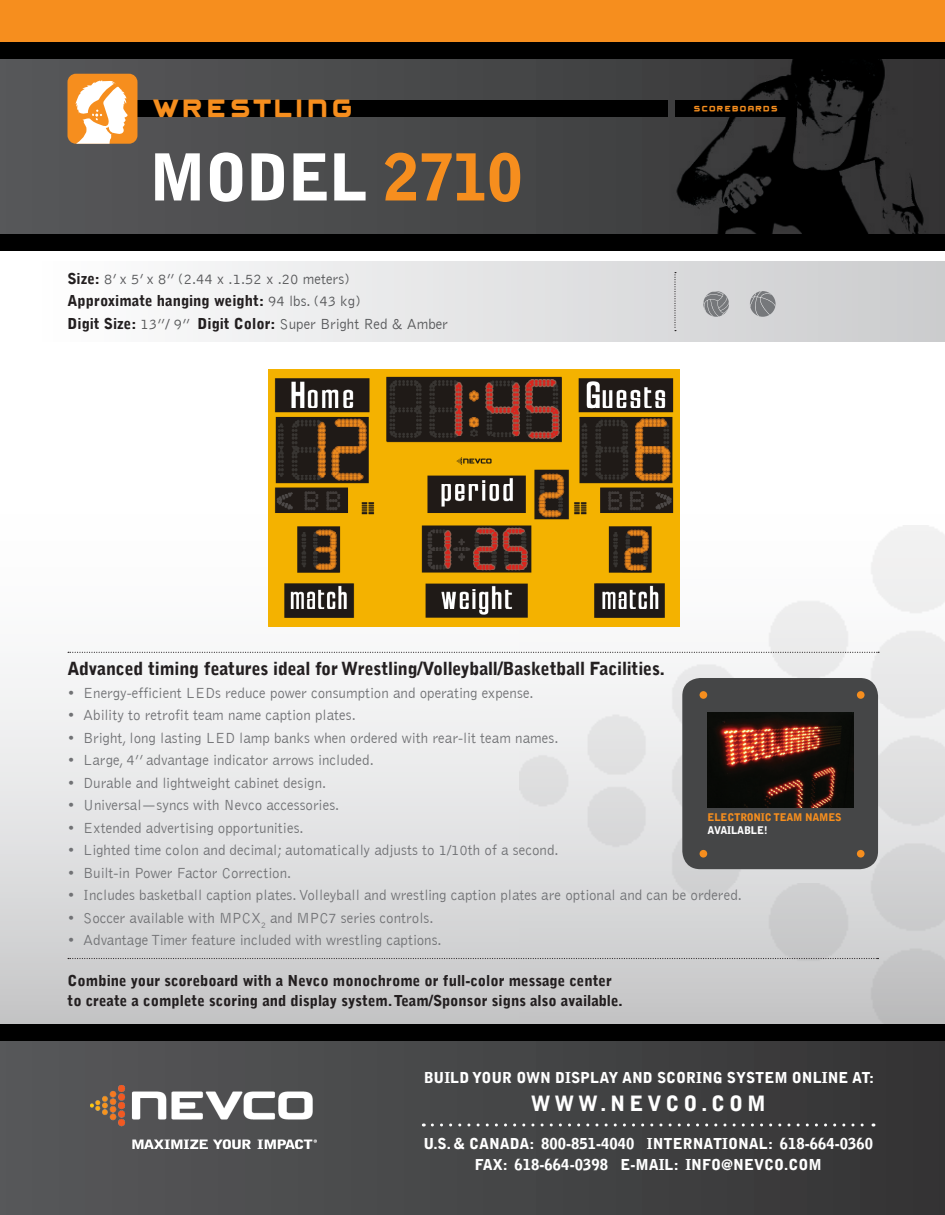
<style>
.page{position:relative;width:945px;height:1215px;background:#fff}
.page>*{position:absolute;margin:0;border:0;box-sizing:border-box;transform-origin:0 0}
.t1{font:900 64.2px "Bell Gothic";letter-spacing:-.02em;color:#fff}
.t2{font:45px "Mayo Dingbats One";color:#f68e1e}
.t3{font:900 21px "Bell Gothic";letter-spacing:.19em;color:#fff}
.Head_before_bullets{font:900 18px "Bell Gothic";letter-spacing:-.01em;color:#231f20}
.Bullets{font:300 15px "Bell Gothic";color:#717275}
.Centered_bold__botto{font:900 15px/19.5px "Bell Gothic";color:#231f20}
.t4{font:900 15px/21px "Bell Gothic";color:#fff;text-align:center}
.Size_info{font:300 15px "Bell Gothic";color:#57585a}
.Size_info-2{font:900 15px "Bell Gothic";color:#231f20}
.t5{font:900 10.5px/12.8px "Bell Gothic";letter-spacing:-.02em;color:#f68e1e}
.s1{color:#f68e1e}
.s2{font-weight:900;color:#231f20}
.s3{font-weight:300;color:#57585a}
.s4{color:#fff}
</style>
<div class="page">
<div style="left:0;top:46px;width:945px;height:193px;background:#4b4c4d"></div>
<img style="left:659px;top:58px;width:286px;height:176px">
<div style="left:0;top:0;width:945px;height:46px;background:#f68e1e"></div>
<div style="left:0;top:42px;width:945px;height:16px;background:#000"></div>
<div style="left:0;top:234px;width:945px;height:17px;background:#000"></div>
<div style="left:0;top:496px;width:945px;height:533px;background:linear-gradient(to bottom,#fff,#c9cacb)"></div>
<img style="left:520px;top:525px;width:425px;height:499px">
<div style="left:36px;top:262px;width:909px;height:79px;background:linear-gradient(to right,#fdfefe,#cacbcd)"></div>
<div style="left:675px;top:100px;width:121px;height:17px;background:#000"></div>
<div style="left:125px;top:100px;width:543px;height:17px;background:#000"></div>
<div style="left:0;top:1035px;width:945px;height:180px;background:linear-gradient(to right,#58595a,#343435)"></div>
<div style="left:0;top:1024px;width:945px;height:17px;background:#000"></div>
<svg style="left:432px;top:1124px;width:442px;height:2px"></svg>
<img style="left:90px;top:1085px;width:226px;height:63px">
<svg style="left:674px;top:272px;width:2px;height:59px"></svg>
<div style="left:68px;top:74px;width:69px;height:70px;background:#f68e1e;border-radius:8px"></div>
<svg style="left:75px;top:80px;width:53px;height:64px"></svg>
<svg style="left:68px;top:958px;width:811px;height:1px"></svg>
<img style="left:268px;top:370px;width:411px;height:256px">
<div style="left:682px;top:678px;width:196px;height:191px;background:#454647;border-radius:18px"></div>
<div style="left:700px;top:691px;width:7px;height:8px;background:#f68e1e;border-radius:50%"></div>
<div style="left:857px;top:691px;width:8px;height:8px;background:#f68e1e;border-radius:50%"></div>
<div style="left:700px;top:850px;width:7px;height:8px;background:#f68e1e;border-radius:50%"></div>
<div style="left:857px;top:850px;width:8px;height:8px;background:#f68e1e;border-radius:50%"></div>
<img style="left:707px;top:713px;width:146px;height:94px">
<svg style="left:68px;top:652px;width:811px;height:1px"></svg>
<svg style="left:750px;top:291px;width:26px;height:26px"></svg>
<svg style="left:750px;top:291px;width:25px;height:25px"></svg>
<svg style="left:703px;top:291px;width:26px;height:26px"></svg>
<p class="t2" style="left:228px;top:80px;width:103px">▲▼● ■</p>
<p class="t1" style="left:149px;top:140px;width:375px">MODEL <span class="s1">2710</span></p>
<p class="Size_info" style="left:68px;top:271px;width:284px"><span class="s2">Size:</span> 8’ x 5’ x 8” (2.44 x .1.52 x .20 meters)</p>
<p class="Size_info-2" style="left:68px;top:292px;width:295px">Approximate hanging weight: <span class="s3">94 lbs. (43 kg)</span></p>
<p class="Size_info" style="left:68px;top:316px;width:382px"><span class="s2">Digit Size:</span> 13”/ 9” <span class="s2">Digit Color:</span> Super Bright Red &amp; Amber</p>
<p class="Head_before_bullets" style="left:68px;top:659px;width:599px">Advanced timing features ideal for Wrestling/Volleyball/Basketball Facilities.</p>
<p class="Bullets" style="left:68px;top:685px;width:468px">• Energy-efficient LEDs reduce power consumption and operating expense.</p>
<p class="Bullets" style="left:68px;top:708px;width:290px">• Ability to retrofit team name caption plates.</p>
<p class="Bullets" style="left:68px;top:730px;width:493px">• Bright, long lasting LED lamp banks when ordered with rear-lit team names.</p>
<p class="Bullets" style="left:68px;top:753px;width:308px">• Large, 4’’ advantage indicator arrows included.</p>
<p class="Bullets" style="left:68px;top:775px;width:260px">• Durable and lightweight cabinet design.</p>
<p class="Bullets" style="left:68px;top:798px;width:273px">• Universal—syncs with Nevco accessories.</p>
<p class="Bullets" style="left:68px;top:820px;width:238px">• Extended advertising opportunities.</p>
<p class="Bullets" style="left:68px;top:843px;width:493px">• Lighted time colon and decimal; automatically adjusts to 1/10th of a second.</p>
<p class="Bullets" style="left:68px;top:865px;width:225px">• Built-in Power Factor Correction.</p>
<p class="Bullets" style="left:68px;top:888px;width:676px">• Includes basketball caption plates. Volleyball and wrestling caption plates are optional and can be ordered.</p>
<p class="Bullets" style="left:68px;top:910px;width:368px">• Soccer available with MPCX<sub>2</sub> and MPC7 series controls.</p>
<p class="Bullets" style="left:68px;top:933px;width:376px">• Advantage Timer feature included with wrestling captions.</p>
<p class="Centered_bold__botto" style="left:68px;top:971px;width:557px">Combine your scoreboard with a Nevco monochrome or full-color message center to create a complete scoring and display system. Team/Sponsor signs also available.</p>
<p class="t5" style="left:708px;top:811px;width:135px">ELECTRONIC TEAM NAMES<br><span class="s4">AVAILABLE!</span></p>
<p class="t4" style="left:424px;top:1067px;width:452px">BUILD YOUR OWN DISPLAY AND SCORING SYSTEM ONLINE AT:</p>
<h3 class="t3" style="left:531px;top:1091px;width:237px">WWW.NEVCO.COM</h3>
<p class="t4" style="left:423px;top:1133px;width:451px">U.S. &amp; CANADA: 800-851-4040 INTERNATIONAL: 618-664-0360<br>FAX: 618-664-0398 E-MAIL: INFO@NEVCO.COM</p>
</div>
